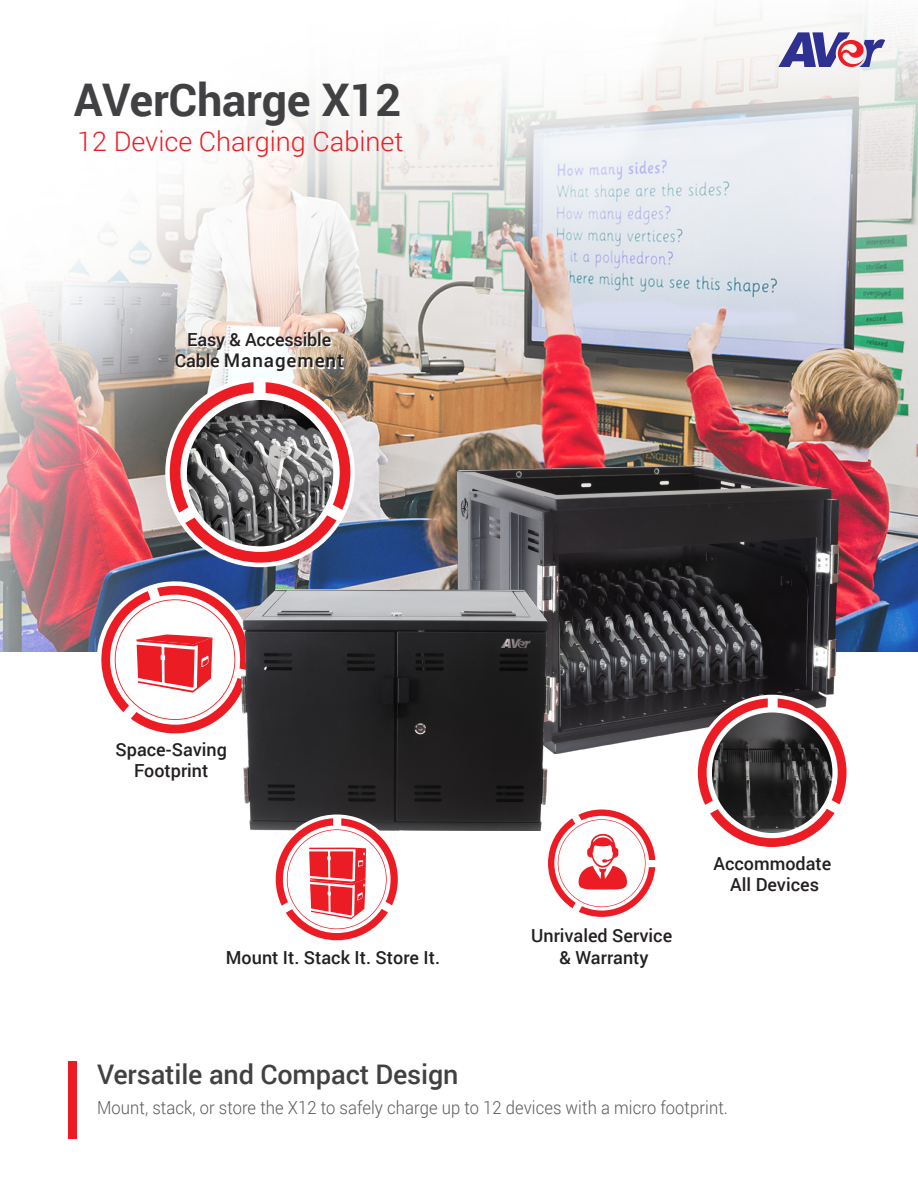
<style>
.page{position:relative;width:918px;height:1188px;background:#fff}
.page>*{position:absolute;margin:0;border:0;box-sizing:border-box;transform-origin:0 0}
.t1{font:700 45px "Roboto";letter-spacing:-.005em;color:#414042}
.t2{font:500 27px "Roboto";letter-spacing:-.005em;color:#414042}
.t3{font:300 27px "Roboto";color:#ed1c24}
.t4{font:500 18.75px "Roboto";letter-spacing:.05em;color:#231f20}
.t5{font:500 18px/21.6px "Roboto";color:#231f20;text-align:center}
.t6{font:300 18px "Roboto";letter-spacing:.005em;color:#58595b;scale:.92 1}
.s1{font-size:18px}
</style>
<div class="page">
<img style="left:0;top:7px;width:918px;height:644px">
<svg style="left:169px;top:400px;width:182px;height:163px"></svg>
<img style="left:187px;top:400px;width:146px;height:146px;border-radius:73px">
<svg style="left:778px;top:32px;width:107px;height:36px"></svg>
<img style="left:150px;top:305px;width:222px;height:95px">
<div style="left:68px;top:1061px;width:9px;height:77px;background:#ed1c24"></div>
<img style="left:458px;top:466px;width:381px;height:288px">
<svg style="left:90px;top:575px;width:170px;height:159px"></svg>
<img style="left:242px;top:590px;width:307px;height:240px">
<svg style="left:698px;top:698px;width:149px;height:149px"></svg>
<img style="left:712px;top:713px;width:120px;height:120px;border-radius:60px">
<svg style="left:548px;top:809px;width:107px;height:108px"></svg>
<div style="left:272px;top:814px;width:130px;height:130px;background:#fff;border-radius:50%"></div>
<svg style="left:276px;top:818px;width:122px;height:122px"></svg>
<h1 class="t1" style="left:74px;top:68px;width:329px">AVerCharge X12</h1>
<h2 class="t3" style="left:77px;top:123px;width:328px">12 Device Charging Cabinet</h2>
<p class="t5" style="left:187px;top:328px;width:146px">Easy &amp; Accessible</p>
<p class="t4" style="left:175px;top:347px;width:170px"><span class="s1">Cable</span> Management</p>
<p class="t5" style="left:116px;top:738px;width:113px">Space-Saving<br>Footprint</p>
<p class="t5" style="left:226px;top:947px;width:216px">Mount It. Stack It. Store It.</p>
<h2 class="t2" style="left:97px;top:1055px;width:363px">Versatile and Compact Design</h2>
<p class="t5" style="left:531px;top:925px;width:143px">Unrivaled Service &amp; Warranty</p>
<p class="t5" style="left:713px;top:852px;width:119px">Accommodate<br>All Devices</p>
<p class="t6" style="left:97px;top:1095px;width:687px">Mount, stack, or store the X12 to safely charge up to 12 devices with a micro footprint.</p>
</div>
